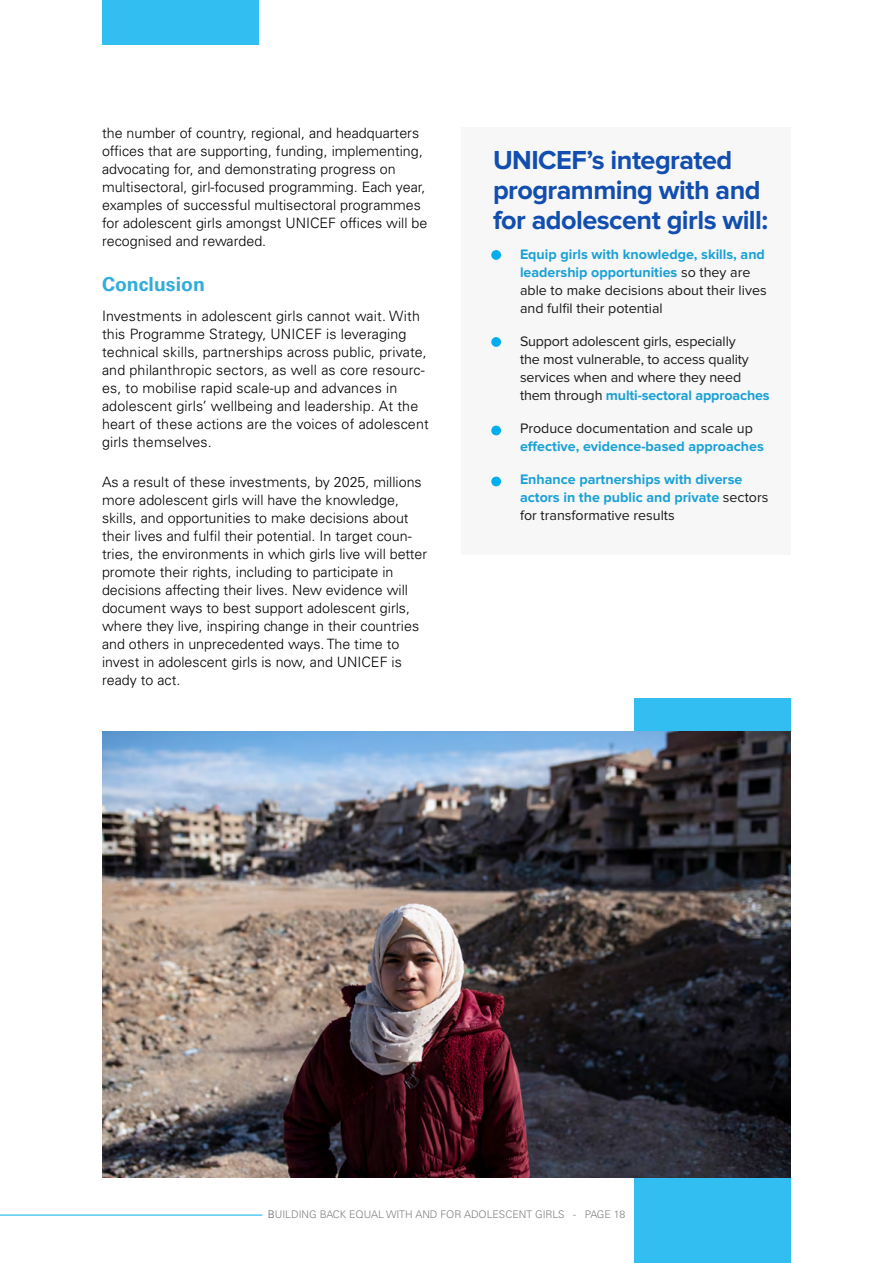
<style>
.page{position:relative;width:893px;height:1263px;background:#fff}
.page>*{position:absolute;margin:0;border:0;box-sizing:border-box;transform-origin:0 0}
.vinnetas{font:700 27px/30px "Proxima Nova";letter-spacing:-.02em;color:#114eaf}
.vinnetas-2{font:700 19.5px "Univers LT Std";color:#33acda}
.t1{font:300 14.25px/18px "Univers LT Std";color:#000}
.t2{font:14.25px/18px "Proxima Nova";letter-spacing:-.01em;color:#1a1a1a}
.t3{font:700 14.25px/18px "Proxima Nova";color:#1aa1d6}
.t4{font:300 10.5px "Univers LT Std";color:#808080}
.s1{font-weight:700;color:#33acda}
.s2{font-weight:700;color:#1aa1d6}
.s3{color:#333}
.s4{font-weight:400;color:#333}
.s5{font-weight:400;color:#1a1a1a}
.s6{color:#33acda}
.s7{color:#666}
</style>
<div class="page">
<div style="left:102px;top:0;width:157px;height:44px;background:#33bef2"></div>
<div style="left:461px;top:128px;width:330px;height:427px;background:#f7f7f7"></div>
<div style="left:491px;top:250px;width:10px;height:10px;background:#00aeef;border-radius:50%"></div>
<div style="left:491px;top:337px;width:10px;height:10px;background:#00aeef;border-radius:50%"></div>
<div style="left:491px;top:426px;width:10px;height:9px;background:#00aeef;border-radius:50%"></div>
<div style="left:491px;top:477px;width:10px;height:9px;background:#00aeef;border-radius:50%"></div>
<div style="left:634px;top:699px;width:157px;height:564px;background:#33bef2"></div>
<img style="left:102px;top:732px;width:689px;height:446px">
<hr style="left:0;top:1215px;width:262px;height:1px;background:#00aeef">
<p class="t1" style="left:102px;top:124px;width:327px">the number of country, regional, and headquarters offices that are supporting, funding, implementing, advocating for, and demonstrating progress on multisectoral, girl-focused programming. Each year, examples of successful multisectoral programmes for adolescent girls amongst UNICEF offices will be recognised and rewarded.</p>
<p class="vinnetas-2" style="left:102px;top:273px;width:104px">Conclusion</p>
<p class="t1" style="left:102px;top:307px;width:328px">Investments in adolescent girls cannot wait. With this Programme Strategy, UNICEF is leveraging technical skills, partnerships across public, private, and philanthropic sectors, as well as core resourc&shy;es, to mobilise rapid scale-up and advances in adolescent girls’ wellbeing and leadership. At the heart of these actions are the voices of adolescent girls themselves.</p>
<p class="t1" style="left:102px;top:473px;width:327px">As a result of these investments, by 2025, millions more adolescent girls will have the knowledge, skills, and opportunities to make decisions about their lives and fulfil their potential. In target coun&shy;tries, the environments in which girls live will better promote their rights, including to participate in decisions affecting their lives. New evidence will document ways to best support adolescent girls, where they live, inspiring change in their countries and others in unprecedented ways. The time to invest in adolescent girls is now, and UNICEF is ready to act.</p>
<p class="vinnetas" style="left:493px;top:147px;width:277px">UNICEF’s integrated programming with and for adolescent girls will:</p>
<p class="t2" style="left:520px;top:246px;width:248px;text-indent:-27px"><span class="s1">•</span> <span class="s2">Equip girls with knowledge, skills, and leadership opportunities</span> so they are able to make decisions about their lives and fulfil their potential</p>
<p class="t2" style="left:520px;top:333px;width:251px;text-indent:-27px"><span class="s3">•</span> Support adolescent girls, especially<br>the most vulnerable, to access quality services when and where they need them through <span class="s2">multi-sectoral approaches</span></p>
<p class="t3" style="left:520px;top:420px;width:245px;text-indent:-27px"><span class="s4">•</span> <span class="s5">Produce documentation and scale up </span>effective, evidence-based approaches</p>
<p class="t3" style="left:520px;top:471px;width:250px;text-indent:-27px"><span class="s6">•</span> Enhance partnerships with diverse actors in the public and private <span class="s5">sectors for transformative results</span></p>
<p class="t4" style="left:268px;top:1208px;width:359px"><span class="s7">B</span>UILDING BACK EQUAL WITH AND FOR ADOLESCENT GIRLS - PAGE 18</p>
</div>
